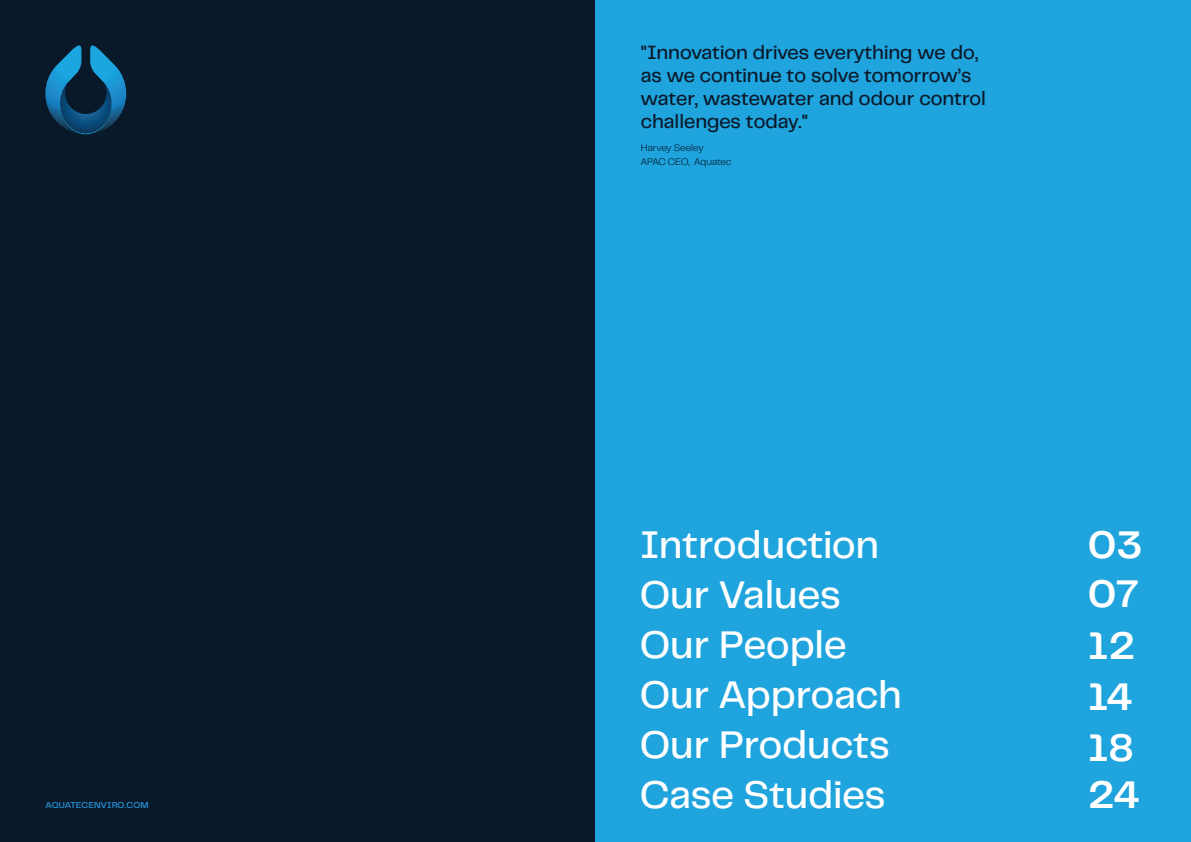
<style>
.page{position:relative;width:1191px;height:842px;background:#fff}
.page>*{position:absolute;margin:0;border:0;box-sizing:border-box;transform-origin:0 0}
.Contents___40pt{font:500 40px "PP Telegraf";color:#fff}
.Caps_Heading___9pt{font:600 40px "PP Telegraf";letter-spacing:-.005em;color:#fff}
.Large_Copy___Headings___20_pt{font:500 20px/23px "PP Telegraf";color:#0a192a}
.H1___20pt___Midnight{font:300 10px "PP Telegraf";color:#02182d}
.Caps_Heading___9pt-2{font:600 9px "PP Telegraf";letter-spacing:.02em;color:#2389c9}
</style>
<div class="page">
<div style="left:0;top:0;width:595px;height:842px;background:#0a192a"></div>
<div style="left:595px;top:0;width:596px;height:842px;background:#1fa4dd"></div>
<svg style="left:45px;top:45px;width:81px;height:89px"></svg>
<p class="Caps_Heading___9pt-2" style="left:46px;top:799px;width:105px">AQUATECENVIRO.COM</p>
<p class="Large_Copy___Headings___20_pt" style="left:641px;top:39px;width:347px">"Innovation drives everything we do, as we continue to solve tomorrow’s water, wastewater and odour control challenges today."</p>
<p class="H1___20pt___Midnight" style="left:641px;top:141px;width:64px">Harvey Seeley</p>
<p class="H1___20pt___Midnight" style="left:641px;top:155px;width:92px">APAC CEO, Aquatec</p>
<p class="Contents___40pt" style="left:640px;top:517px;width:240px">Introduction</p>
<p class="Contents___40pt" style="left:640px;top:567px;width:202px">Our Values</p>
<p class="Contents___40pt" style="left:640px;top:617px;width:208px">Our People</p>
<p class="Contents___40pt" style="left:640px;top:667px;width:263px">Our Approach</p>
<p class="Contents___40pt" style="left:640px;top:717px;width:251px">Our Products</p>
<p class="Contents___40pt" style="left:640px;top:767px;width:246px">Case Studies</p>
<p class="Caps_Heading___9pt" style="left:1087px;top:517px;width:56px">03</p>
<p class="Caps_Heading___9pt" style="left:1087px;top:567px;width:53px">07</p>
<p class="Caps_Heading___9pt" style="left:1087px;top:618px;width:49px">12</p>
<p class="Caps_Heading___9pt" style="left:1087px;top:669px;width:47px">14</p>
<p class="Caps_Heading___9pt" style="left:1087px;top:721px;width:48px">18</p>
<p class="Caps_Heading___9pt" style="left:1087px;top:767px;width:54px">24</p>
</div>
